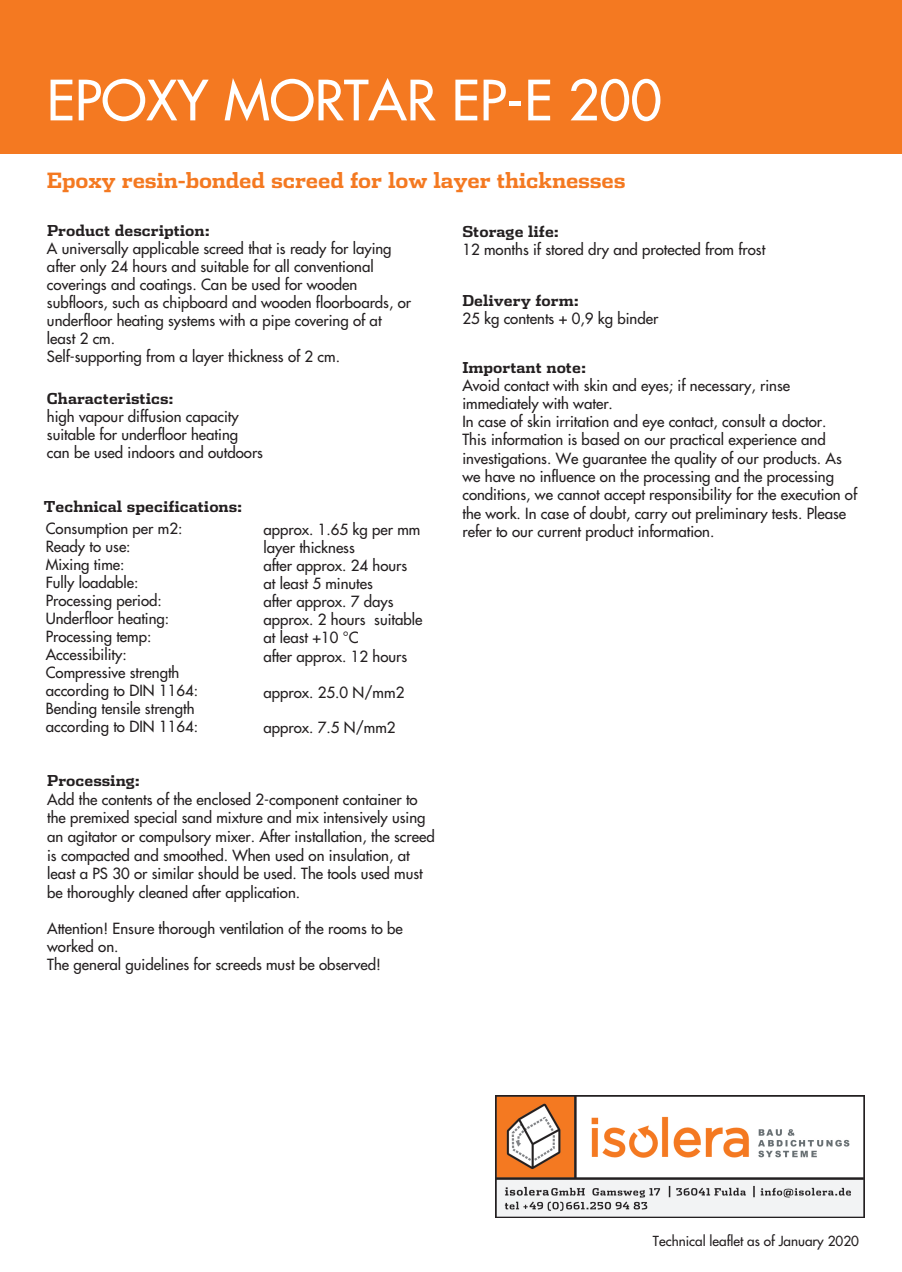
<style>
.page{position:relative;width:902px;height:1272px;background:#fff}
.page>*{position:absolute;margin:0;border:0;box-sizing:border-box;transform-origin:0 0}
.t1{font:500 54px "Futura Std";color:#fff}
.t2{font:700 21px "Dispatch";letter-spacing:-.01em;color:#f47921}
.t3{font:500 15px/18px "Futura Std";color:#231f20}
.t4{font:700 15px "Dispatch";color:#231f20}
.t5{font:700 15px "Dispatch";color:#221e1f}
.t6{font:500 13.5px "Futura Std";color:#231f20}
</style>
<div class="page">
<div style="left:0;top:0;width:901px;height:153px;background:#f47921"></div>
<img style="left:495px;top:1095px;width:369px;height:122px">
<h1 class="t1" style="left:47px;top:67px;width:616px">EPOXY MORTAR EP-E 200</h1>
<h2 class="t2" style="left:47px;top:166px;width:580px">Epoxy resin-bonded screed for low layer thicknesses</h2>
<p class="t4" style="left:47px;top:220px;width:164px">Product description:</p>
<p class="t3" style="left:47px;top:239px;width:365px">A universally applicable screed that is ready for laying after only 24 hours and suitable for all conventional coverings and coatings. Can be used for wooden subfloors, such as chipboard and wooden floorboards, or underfloor heating systems with a pipe covering of at least 2 cm.<br>Self-supporting from a layer thickness of 2 cm.</p>
<p class="t4" style="left:47px;top:387px;width:128px">Characteristics:</p>
<p class="t3" style="left:47px;top:407px;width:217px">high vapour diffusion capacity suitable for underfloor heating can be used indoors and outdoors</p>
<p class="t4" style="left:462px;top:221px;width:98px">Storage life:</p>
<p class="t3" style="left:462px;top:241px;width:304px">12 months if stored dry and protected from frost</p>
<p class="t4" style="left:462px;top:290px;width:118px">Delivery form:</p>
<p class="t3" style="left:462px;top:310px;width:197px">25 kg contents + 0,9 kg binder</p>
<p class="t4" style="left:462px;top:357px;width:125px">Important note:</p>
<p class="t3" style="left:462px;top:376px;width:396px">Avoid contact with skin and eyes; if necessary, rinse immediately with water.<br>In case of skin irritation and eye contact, consult a doctor.<br>This information is based on our practical experience and investigations. We guarantee the quality of our products. As we have no influence on the processing and the processing conditions, we cannot accept responsibility for the execution of the work. In case of doubt, carry out preliminary tests. Please</p>
<p class="t5" style="left:44px;top:496px;width:200px">Technical specifications:</p>
<p class="t3" style="left:263px;top:520px;width:160px">approx. 1.65 kg per mm layer thickness<br>after approx. 24 hours at least 5 minutes<br>after approx. 7 days approx. 2 hours suitable at least +10 °C<br>after approx. 12 hours</p>
<p class="t3" style="left:263px;top:683px;width:142px">approx. 25.0 N/mm2</p>
<p class="t3" style="left:263px;top:718px;width:134px">approx. 7.5 N/mm2</p>
<p class="t3" style="left:46px;top:519px;width:138px">Consumption per m2:</p>
<p class="t3" style="left:462px;top:522px;width:253px">refer to our current product information.</p>
<p class="t3" style="left:46px;top:537px;width:154px">Ready to use:<br>Mixing time:<br>Fully loadable:<br>Processing period:<br>Underfloor heating:<br>Processing temp:<br>Accessibility:<br>Compressive strength according to DIN 1164:<br>Bending tensile strength according to DIN 1164:</p>
<p class="t4" style="left:47px;top:770px;width:94px">Processing:</p>
<p class="t3" style="left:47px;top:790px;width:389px;line-height:18.6px">Add the contents of the enclosed 2-component container to the premixed special sand mixture and mix intensively using an agitator or compulsory mixer. After installation, the screed is compacted and smoothed. When used on insulation, at least a PS 30 or similar should be used. The tools used must be thoroughly cleaned after application.</p>
<p class="t3" style="left:47px;top:919px;width:357px">Attention! Ensure thorough ventilation of the rooms to be worked on.<br>The general guidelines for screeds must be observed!</p>
<p class="t6" style="left:653px;top:1232px;width:207px">Technical leaflet as of January 2020</p>
</div>
